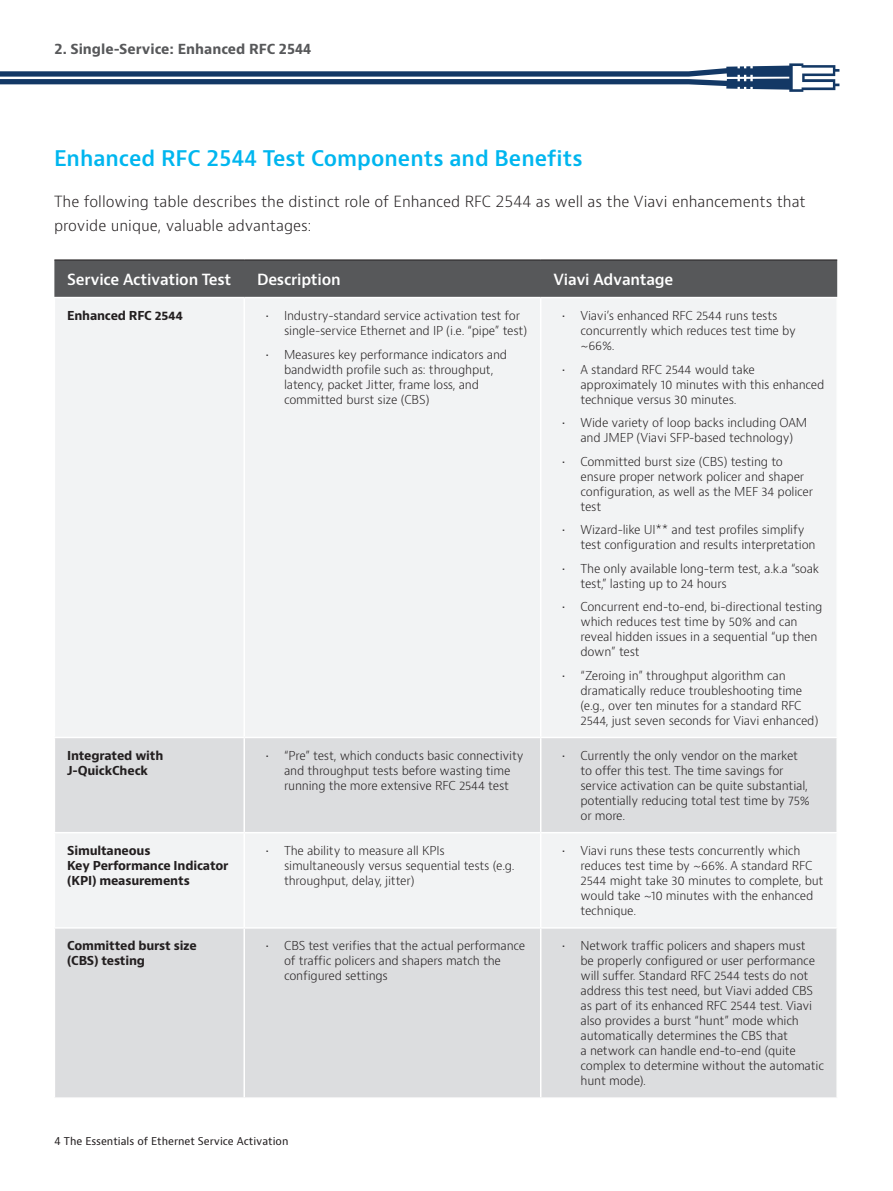
<style>
.page{position:relative;width:893px;height:1191px;background:#fff}
.page>*{position:absolute;margin:0;border:0;box-sizing:border-box;transform-origin:0 0}
.t1{font:600 21px "Bernino Sans";color:#00b6ef}
.t2{font:300 15px/24px "Bernino Sans";color:#231f20}
.t3{font:600 15px "Bernino Sans";letter-spacing:-.015em;color:#fff}
.t4{font:700 13.5px "Bernino Sans";color:#57585a}
.t5{font:300 12px/15px "Bernino Sans";letter-spacing:-.015em;color:#231f20}
.t6{font:700 12px/15px "Bernino Sans";letter-spacing:-.015em;color:#231f20}
.t7{font:10.5px "Bernino Sans";color:#231f20}
</style>
<div class="page">
<svg style="left:0;top:63px;width:839px;height:29px"></svg>
<div style="left:54px;top:261px;width:783px;height:36px;background:#57585a"></div>
<div style="left:55px;top:299px;width:781px;height:437px;background:#f2f3f4"></div>
<svg style="left:55px;top:738px;width:781px;height:359px;fill:#dcdddf"></svg>
<hr style="left:54px;top:260px;width:190px;height:1px;background:#231f20">
<hr style="left:244px;top:260px;width:297px;height:1px;background:#231f20">
<hr style="left:541px;top:260px;width:296px;height:1px;background:#231f20">
<hr style="left:243px;top:298px;width:2px;height:438px;background:#fff">
<hr style="left:540px;top:298px;width:1px;height:438px;background:#fff">
<hr style="left:243px;top:738px;width:2px;height:94px;background:#fff">
<hr style="left:540px;top:738px;width:1px;height:94px;background:#fff">
<hr style="left:54px;top:832px;width:190px;height:1px;background:#fff">
<hr style="left:244px;top:832px;width:297px;height:1px;background:#fff">
<hr style="left:243px;top:833px;width:2px;height:94px;background:#fff">
<hr style="left:541px;top:832px;width:297px;height:1px;background:#fff">
<hr style="left:540px;top:833px;width:1px;height:94px;background:#fff">
<hr style="left:54px;top:927px;width:190px;height:1px;background:#fff">
<hr style="left:244px;top:927px;width:297px;height:1px;background:#fff">
<hr style="left:243px;top:928px;width:2px;height:169px;background:#fff">
<hr style="left:541px;top:927px;width:297px;height:1px;background:#fff">
<hr style="left:540px;top:928px;width:1px;height:169px;background:#fff">
<p class="t4" style="left:55px;top:40px;width:258px">2. Single-Service: Enhanced RFC 2544</p>
<h1 class="t1" style="left:54px;top:145px;width:530px">Enhanced RFC 2544 Test Components and Benefits</h1>
<p class="t2" style="left:54px;top:190px;width:753px">The following table describes the distinct role of Enhanced RFC 2544 as well as the Viavi enhancements that provide unique, valuable advantages:</p>
<p class="t3" style="left:67px;top:270px;width:166px">Service Activation Test</p>
<p class="t3" style="left:257px;top:270px;width:85px">Description</p>
<p class="t3" style="left:553px;top:270px;width:122px">Viavi Advantage</p>
<p class="t6" style="left:67px;top:308px;width:118px">Enhanced RFC 2544</p>
<p class="t5" style="left:284px;top:308px;width:245px;text-indent:-18px">• Industry-standard service activation test for single-service Ethernet and IP (i.e. “pipe” test)</p>
<p class="t5" style="left:284px;top:347px;width:225px;text-indent:-18px">• Measures key performance indicators and bandwidth profile such as: throughput, latency, packet Jitter, frame loss, and committed burst size (CBS)</p>
<p class="t5" style="left:580px;top:308px;width:217px;text-indent:-18px">• Viavi’s enhanced RFC 2544 runs tests concurrently which reduces test time by ~66%.</p>
<p class="t5" style="left:580px;top:362px;width:245px;text-indent:-18px">• A standard RFC 2544 would take approximately 10 minutes with this enhanced technique versus 30 minutes.</p>
<p class="t5" style="left:562px;top:415px;width:246px;text-align:center">• Wide variety of loop backs including OAM and JMEP (Viavi SFP-based technology)</p>
<p class="t5" style="left:580px;top:454px;width:234px;text-indent:-18px">• Committed burst size (CBS) testing to ensure proper network policer and shaper configuration, as well as the MEF 34 policer test</p>
<p class="t5" style="left:580px;top:522px;width:237px;text-indent:-18px">• Wizard-like UI** and test profiles simplify test configuration and results interpretation</p>
<p class="t5" style="left:580px;top:561px;width:240px;text-indent:-18px">• The only available long-term test, a.k.a “soak test,” lasting up to 24 hours</p>
<p class="t5" style="left:580px;top:599px;width:243px;text-indent:-18px">• Concurrent end-to-end, bi-directional testing which reduces test time by 50% and can reveal hidden issues in a sequential “up then down” test</p>
<p class="t5" style="left:580px;top:668px;width:239px;text-indent:-18px">• “Zeroing in” throughput algorithm can dramatically reduce troubleshooting time (e.g., over ten minutes for a standard RFC 2544, just seven seconds for Viavi enhanced)</p>
<p class="t6" style="left:67px;top:748px;width:98px">Integrated with<br>J-QuickCheck</p>
<p class="t5" style="left:266px;top:748px;width:259px;text-align:center">• “Pre” test, which conducts basic connectivity and throughput tests before wasting time running the more extensive RFC 2544 test</p>
<p class="t5" style="left:580px;top:748px;width:231px;text-indent:-18px">• Currently the only vendor on the market to offer this test. The time savings for service activation can be quite substantial, potentially reducing total test time by 75% or more.</p>
<p class="t6" style="left:67px;top:843px;width:163px">Simultaneous<br>Key Performance Indicator (KPI) measurements</p>
<p class="t5" style="left:284px;top:843px;width:232px;text-indent:-18px">• The ability to measure all KPIs simultaneously versus sequential tests (e.g. throughput, delay, jitter)</p>
<p class="t5" style="left:580px;top:843px;width:245px;text-indent:-18px">• Viavi runs these tests concurrently which reduces test time by ~66%. A standard RFC 2544 might take 30 minutes to complete, but would take ~10 minutes with the enhanced technique.</p>
<p class="t6" style="left:67px;top:938px;width:131px">Committed burst size (CBS) testing</p>
<p class="t5" style="left:284px;top:938px;width:243px;text-indent:-18px">• CBS test verifies that the actual performance of traffic policers and shapers match the configured settings</p>
<p class="t5" style="left:580px;top:938px;width:245px;text-indent:-18px">• Network traffic policers and shapers must<br>be properly configured or user performance will suffer. Standard RFC 2544 tests do not address this test need, but Viavi added CBS as part of its enhanced RFC 2544 test. Viavi also provides a burst “hunt” mode which automatically determines the CBS that<br>a network can handle end-to-end (quite complex to determine without the automatic hunt mode).</p>
<p class="t7" style="left:55px;top:1134px;width:235px">4 The Essentials of Ethernet Service Activation</p>
</div>
